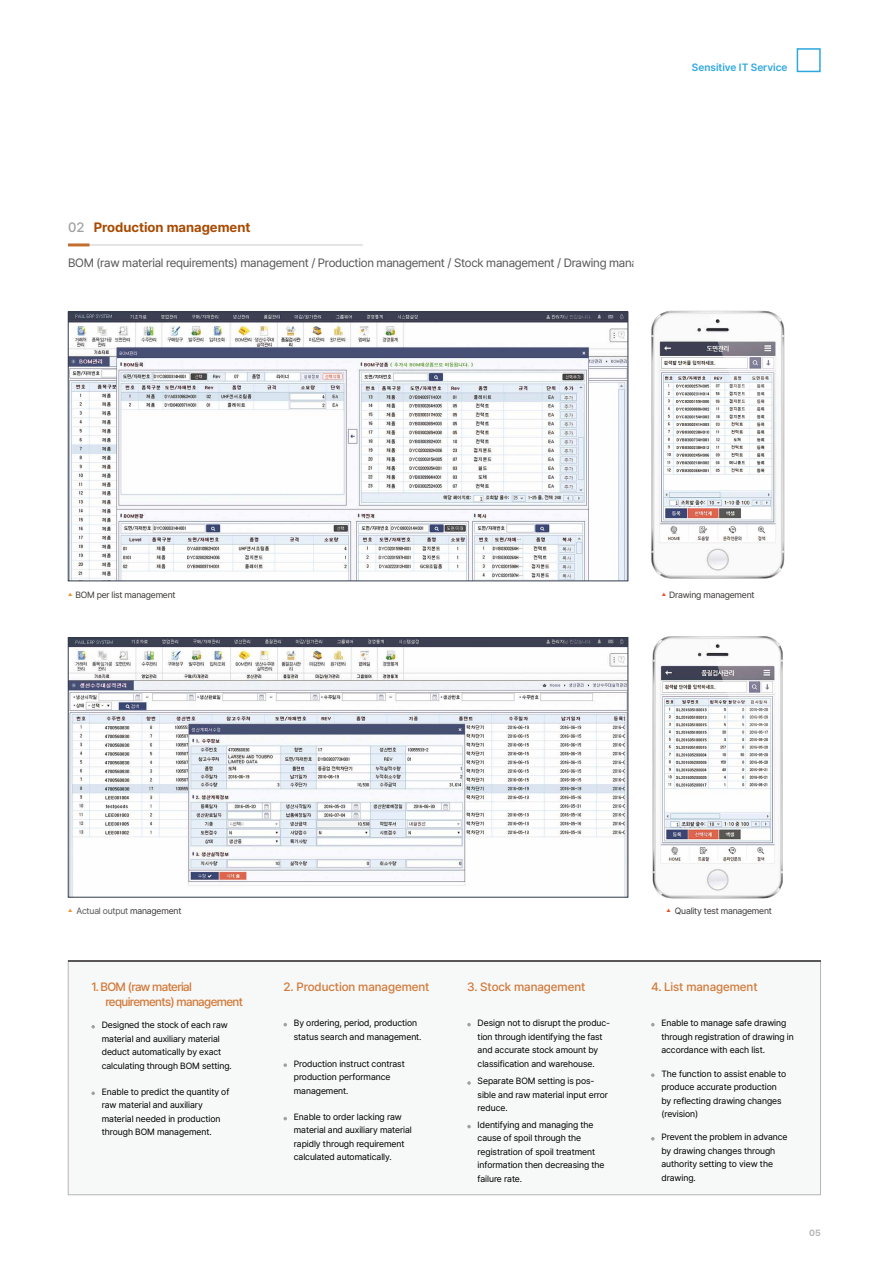
<style>
.page{position:relative;width:893px;height:1263px;background:#fff}
.page>*{position:absolute;margin:0;border:0;box-sizing:border-box;transform-origin:0 0}
.t1{font:700 13.5px "Pretendard";color:#a84a00}
.t2{font:12px "Pretendard";letter-spacing:-.02em;color:#595757}
.t3{font:500 12px "Pretendard";letter-spacing:-.005em;color:#d27836}
.t4{font:500 12px/15px "Pretendard";letter-spacing:-.05em;color:#d27836}
.t5{font:600 10.5px "Pretendard";color:#2ea7e0}
.t6{font:9px/13.5px "Pretendard";letter-spacing:-.005em;color:#000}
.t7{font:9px "Pretendard";letter-spacing:-.02em;color:#3e3a39}
.t8{font:9px "Pretendard";letter-spacing:-.02em;color:#595757}
.t9{font:700 9px "Pretendard";color:#b5b6b6}
.s1{font-weight:500;color:#9fa0a0}
.s2{color:#3e3a39}
</style>
<div class="page">
<img style="left:652px;top:636px;width:130px;height:263px">
<img style="left:651px;top:310px;width:134px;height:269px">
<img style="left:70px;top:314px;width:556px;height:265px">
<div style="left:68px;top:312px;width:560px;height:269px;border:1px solid #313a4c"></div>
<img style="left:70px;top:639px;width:556px;height:256px">
<div style="left:68px;top:637px;width:560px;height:260px;border:1px solid #313a4c"></div>
<div style="left:68px;top:960px;width:753px;height:235px;background:#f7f8f8;border:1px solid #b5b6b6"></div>
<hr style="left:68px;top:960px;width:753px;height:2px;background:#595757">
<hr style="left:76px;top:244px;width:287px;height:2px;background:#dcdddd">
<div style="left:797px;top:48px;width:24px;height:24px;border:2px solid #2ea7e0"></div>
<svg style="left:91px;top:1091px;width:4px;height:4px"></svg>
<svg style="left:283px;top:1063px;width:4px;height:4px"></svg>
<svg style="left:283px;top:1117px;width:4px;height:3px"></svg>
<svg style="left:467px;top:1023px;width:4px;height:3px"></svg>
<svg style="left:467px;top:1081px;width:4px;height:4px"></svg>
<svg style="left:467px;top:1125px;width:4px;height:3px"></svg>
<svg style="left:651px;top:1023px;width:4px;height:3px"></svg>
<svg style="left:651px;top:1073px;width:4px;height:4px"></svg>
<hr style="left:68px;top:243px;width:22px;height:3px;background:#c26e31">
<p class="t5" style="left:692px;top:60px;width:97px">Sensitive IT Service</p>
<h1 class="t1" style="left:68px;top:217px;width:184px"><span class="s1">02</span> Production management</h1>
<h2 class="t2" style="left:68px;top:254px;width:611px">BOM (raw material requirements) management / Production management / Stock management / Drawing management</h2>
<p class="t7" style="left:68px;top:588px;width:109px"><sup>▲</sup> BOM per list management</p>
<p class="t7" style="left:662px;top:588px;width:94px"><sup>▲</sup> Drawing management</p>
<p class="t8" style="left:68px;top:905px;width:115px"><sup>▲</sup> Actual output <span class="s2">management</span></p>
<h2 class="t4" style="left:105px;top:979px;width:139px;text-indent:-14px">1. BOM (raw material requirements) management</h2>
<p class="t6" style="left:102px;top:1018px;width:132px">Designed the stock of each raw material and auxiliary material deduct automatically by exact calculating through BOM setting.</p>
<p class="t6" style="left:102px;top:1084px;width:129px">Enable to predict the quantity of raw material and auxiliary material needed in production through BOM management.</p>
<h2 class="t3" style="left:283px;top:978px;width:147px">2. Production management</h2>
<p class="t6" style="left:294px;top:1016px;width:129px">By ordering, period, production status search and management.</p>
<p class="t6" style="left:294px;top:1056px;width:112px">Production instruct contrast production performance management.</p>
<p class="t6" style="left:294px;top:1110px;width:120px">Enable to order lacking raw material and auxiliary material rapidly through requirement calculated automatically.</p>
<h2 class="t3" style="left:467px;top:978px;width:120px">3. Stock management</h2>
<p class="t6" style="left:478px;top:1016px;width:134px">Design not to disrupt the produc&shy;tion through identifying the fast and accurate stock amount by classification and warehouse.</p>
<p class="t6" style="left:478px;top:1074px;width:132px">Separate BOM setting is pos&shy;sible and raw material input error reduce.</p>
<p class="t6" style="left:478px;top:1118px;width:128px">Identifying and managing the cause of spoil through the registration of spoil treatment information then decreasing the failure rate.</p>
<p class="t7" style="left:666px;top:905px;width:107px"><sup>▲</sup> Quality test management</p>
<h2 class="t3" style="left:651px;top:978px;width:108px">4. List management</h2>
<p class="t6" style="left:661px;top:1016px;width:134px">Enable to manage safe drawing through registration of drawing in accordance with each list.</p>
<p class="t6" style="left:661px;top:1066px;width:126px">The function to assist enable to produce accurate production by reflecting drawing changes (revision)</p>
<p class="t6" style="left:661px;top:1130px;width:128px">Prevent the problem in advance by drawing changes through authority setting to view the drawing.</p>
<p class="t9" style="left:809px;top:1226px;width:13px">05</p>
</div>
